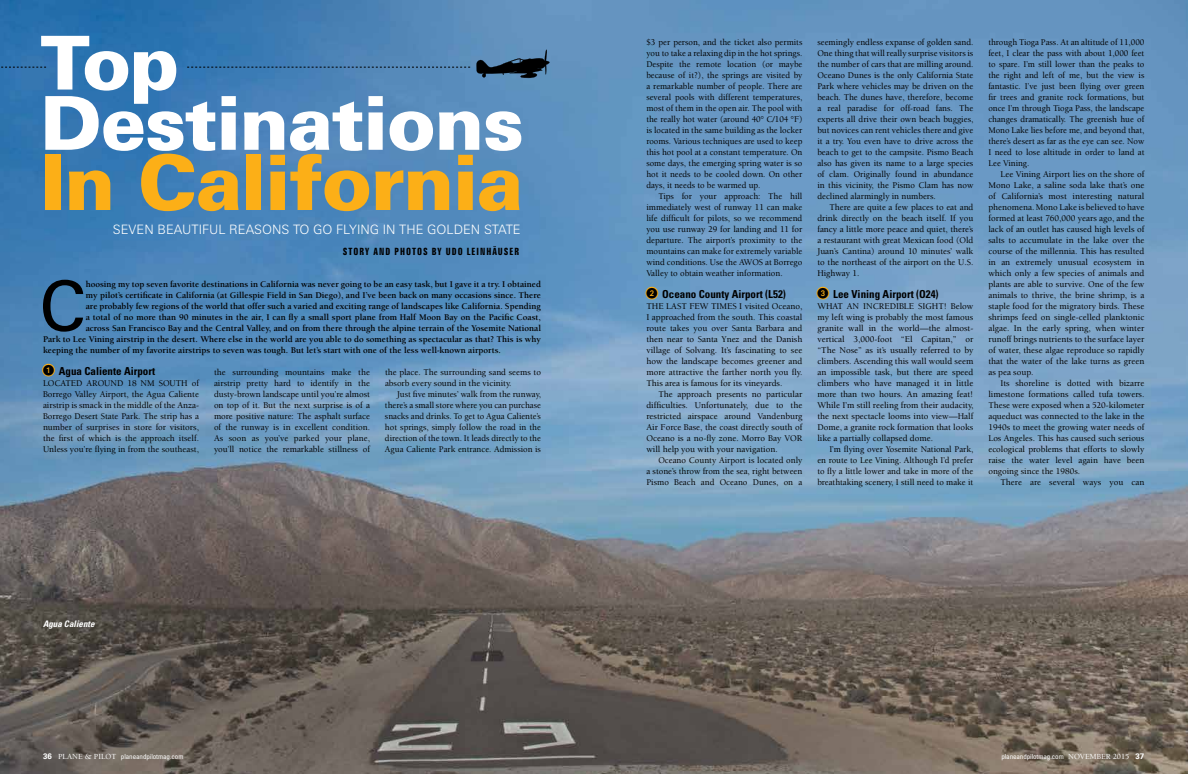
<style>
.page{position:relative;width:1188px;height:774px;background:#fff}
.page>*{position:absolute;margin:0;border:0;box-sizing:border-box;transform-origin:0 0}
.t1{font:900 76.5px "Univers";letter-spacing:-.02em;color:#fcaf17}
.t2{font:900 74.4px/60.3px "Univers";letter-spacing:-.02em;color:#fff}
.t3{font:69.9px "Univers LT Std";color:#000}
.t4{font:300 13px "Zurich BT";color:#fff}
.t5{font:700 condensed 11px "Univers LT Std";color:#000}
.t6{font:700 extra-condensed 10px "Zurich BT";letter-spacing:.1em;color:#000}
.t7{font:500 9px/11px "Berkeley";color:#000;text-align:justify}
.t8{font:700 9px "Berkeley";color:#000}
.t9{font:italic 700 condensed 9px "Univers LT Std";color:#fff}
.t10{font:500 8px "Berkeley";color:#fff}
.t11{font:condensed 7px "Univers LT Std";letter-spacing:-.01em;color:#fff}
.s1{font-weight:700;font-stretch:normal;font-size:8px}
.s2{font-family:"Berkeley";font-weight:500;font-stretch:normal;font-size:8px}
.s3{font-family:"Univers LT Std";font-weight:700;color:#000}
</style>
<div class="page">
<img style="left:0;top:0;width:1188px;height:774px">
<svg style="left:645px;top:286px;width:14px;height:14px"></svg>
<svg style="left:816px;top:286px;width:14px;height:14px"></svg>
<svg style="left:187px;top:67px;width:283px;height:1px"></svg>
<svg style="left:0;top:67px;width:46px;height:1px"></svg>
<svg style="left:476px;top:49px;width:78px;height:30px;background:#3c5b76"></svg>
<svg style="left:41px;top:363px;width:15px;height:14px"></svg>
<h2 class="t2" style="left:40px;top:32px;width:485px">Top<br>Destinations</h2>
<h1 class="t1" style="left:40px;top:135px;width:485px">In California</h1>
<h3 class="t4" style="left:113px;top:222px;width:409px">SEVEN BEAUTIFUL REASONS TO GO FLYING IN THE GOLDEN STATE</h3>
<p class="t6" style="left:343px;top:245px;width:178px">STORY AND PHOTOS BY UDO LEINHÄUSER</p>
<h3 class="t3" style="left:39px;top:265px;width:48px">C</h3>
<p class="t8" style="left:86px;top:279px;width:457px">hoosing my top seven favorite destinations in California was never going to be an easy task, but I gave it a try. I obtained</p>
<p class="t8" style="left:86px;top:290px;width:457px">my pilot’s certificate in California (at Gillespie Field in San Diego), and I’ve been back on many occasions since. There</p>
<p class="t8" style="left:86px;top:301px;width:457px">are probably few regions of the world that offer such a varied and exciting range of landscapes like California. Spending</p>
<p class="t8" style="left:86px;top:312px;width:457px">a total of no more than 90 minutes in the air, I can fly a small sport plane from Half Moon Bay on the Pacific Coast,</p>
<p class="t8" style="left:86px;top:323px;width:457px">across San Francisco Bay and the Central Valley, and on from there through the alpine terrain of the Yosemite National</p>
<p class="t8" style="left:43px;top:334px;width:500px">Park to Lee Vining airstrip in the desert. Where else in the world are you able to do something as spectacular as that? This is why</p>
<p class="t8" style="left:43px;top:345px;width:459px">keeping the number of my favorite airstrips to seven was tough. But let’s start with one of the less well-known airports.</p>
<p class="t7" style="left:385px;top:367px;width:157px">the place. The surrounding sand seems to absorb every sound in the vicinity.</p>
<p class="t7" style="left:385px;top:389px;width:158px;text-indent:12px">Just five minutes’ walk from the runway, there’s a small store where you can purchase snacks and drinks. To get to Agua Caliente’s hot springs, simply follow the road in the direction of the town. It leads directly to the Agua Caliente Park entrance. Admission is</p>
<p class="t5" style="left:43px;top:364px;width:114px"><sup>1</sup> Agua Caliente Airport</p>
<p class="t7" style="left:43px;top:378px;width:158px">LOCATED AROUND 18 NM SOUTH of Borrego Valley Airport, the Agua Caliente airstrip is smack in the middle of the Anza-Borrego Desert State Park. The strip has a number of surprises in store for visitors, the first of which is the approach itself.<br>Unless you’re flying in from the southeast,</p>
<p class="t7" style="left:214px;top:367px;width:158px">the surrounding mountains make the airstrip pretty hard to identify in the dusty-brown landscape until you’re almost on top of it. But the next surprise is of a more positive nature: The asphalt surface of the runway is in excellent condition.<br>As soon as you’ve parked your plane, you’ll notice the remarkable stillness of</p>
<p class="t9" style="left:43px;top:618px;width:53px">Agua Caliente</p>
<p class="t11" style="left:43px;top:752px;width:142px"><span class="s1">36</span> <span class="s2">PLANE &amp; PILOT</span> planeandpilotmag.com</p>
<p class="t7" style="left:646px;top:37px;width:158px">$3 per person, and the ticket also permits you to take a relaxing dip in the hot springs.<br>Despite the remote location (or maybe because of it?), the springs are visited by a remarkable number of people. There are several pools with different temperatures, most of them in the open air. The pool with the really hot water (around 40° C/104 °F) is located in the same building as the locker rooms. Various techniques are used to keep this hot pool at a constant temperature. On some days, the emerging spring water is so hot it needs to be cooled down. On other days, it needs to be warmed up.</p>
<p class="t7" style="left:646px;top:191px;width:158px;text-indent:12px">Tips for your approach: The hill immediately west of runway 11 can make life difficult for pilots, so we recommend you use runway 29 for landing and 11 for departure. The airport’s proximity to the mountains can make for extremely variable wind conditions. Use the AWOS at Borrego Valley to obtain weather information.</p>
<p class="t5" style="left:646px;top:287px;width:141px"><sup>2</sup> Oceano County Airport (L52)</p>
<p class="t7" style="left:646px;top:301px;width:158px">THE LAST FEW TIMES I visited Oceano, I approached from the south. This coastal route takes you over Santa Barbara and then near to Santa Ynez and the Danish village of Solvang. It’s fascinating to see how the landscape becomes greener and more attractive the farther north you fly.<br>This area is famous for its vineyards.</p>
<p class="t7" style="left:646px;top:389px;width:158px;text-indent:12px">The approach presents no particular difficulties. Unfortunately, due to the restricted airspace around Vandenburg Air Force Base, the coast directly south of Oceano is a no-fly zone. Morro Bay VOR will help you with your navigation.</p>
<p class="t7" style="left:646px;top:455px;width:158px;text-indent:12px">Oceano County Airport is located only a stone’s throw from the sea, right between Pismo Beach and Oceano Dunes, on a</p>
<p class="t7" style="left:817px;top:37px;width:158px">seemingly endless expanse of golden sand.<br>One thing that will really surprise visitors is the number of cars that are milling around.<br>Oceano Dunes is the only California State Park where vehicles may be driven on the beach. The dunes have, therefore, become a real paradise for off-road fans. The experts all drive their own beach buggies, but novices can rent vehicles there and give it a try. You even have to drive across the beach to get to the campsite. Pismo Beach also has given its name to a large species of clam. Originally found in abundance in this vicinity, the Pismo Clam has now declined alarmingly in numbers.</p>
<p class="t7" style="left:817px;top:202px;width:158px;text-indent:12px">There are quite a few places to eat and drink directly on the beach itself. If you fancy a little more peace and quiet, there’s a restaurant with great Mexican food (Old Juan’s Cantina) around 10 minutes’ walk to the northeast of the airport on the U.S.<br>Highway 1.</p>
<p class="t5" style="left:817px;top:287px;width:123px"><sup>3</sup> Lee Vining Airport (O24)</p>
<p class="t7" style="left:817px;top:301px;width:158px">WHAT AN INCREDIBLE SIGHT! Below my left wing is probably the most famous granite wall in the world—the almost&shy;vertical 3,000-foot “El Capitan,” or “The Nose” as it’s usually referred to by climbers. Ascending this wall would seem an impossible task, but there are speed climbers who have managed it in little more than two hours. An amazing feat!<br>While I’m still reeling from their audacity, the next spectacle looms into view—Half Dome, a granite rock formation that looks like a partially collapsed dome.</p>
<p class="t7" style="left:817px;top:444px;width:158px;text-indent:12px">I’m flying over Yosemite National Park, en route to Lee Vining. Although I’d prefer to fly a little lower and take in more of the breathtaking scenery, I still need to make it</p>
<p class="t7" style="left:988px;top:37px;width:158px">through Tioga Pass. At an altitude of 11,000 feet, I clear the pass with about 1,000 feet to spare. I’m still lower than the peaks to the right and left of me, but the view is fantastic. I’ve just been flying over green fir trees and granite rock formations, but once I’m through Tioga Pass, the landscape changes dramatically. The greenish hue of Mono Lake lies before me, and beyond that, there’s desert as far as the eye can see. Now I need to lose altitude in order to land at Lee Vining.</p>
<p class="t7" style="left:988px;top:169px;width:158px;text-indent:12px">Lee Vining Airport lies on the shore of Mono Lake, a saline soda lake that’s one of California’s most interesting natural phenomena. Mono Lake is believed to have formed at least 760,000 years ago, and the lack of an outlet has caused high levels of salts to accumulate in the lake over the course of the millennia. This has resulted in an extremely unusual ecosystem in which only a few species of animals and plants are able to survive. One of the few animals to thrive, the brine shrimp, is a staple food for the migratory birds. These shrimps feed on single-celled planktonic algae. In the early spring, when winter runoff brings nutrients to the surface layer of water, these algae reproduce so rapidly that the water of the lake turns as green as pea soup.</p>
<p class="t7" style="left:988px;top:378px;width:158px;text-indent:12px">Its shoreline is dotted with bizarre limestone formations called tufa towers.<br>These were exposed when a 520-kilometer aqueduct was connected to the lake in the 1940s to meet the growing water needs of Los Angeles. This has caused such serious ecological problems that efforts to slowly raise the water level again have been ongoing since the 1980s.</p>
<p class="t7" style="left:1000px;top:477px;width:146px">There are several ways you can</p>
<p class="t11" style="left:1001px;top:752px;width:64px">planeandpilotmag.com</p>
<p class="t10" style="left:1068px;top:752px;width:78px">NOVEMBER 2015 <span class="s3">37</span></p>
</div>
